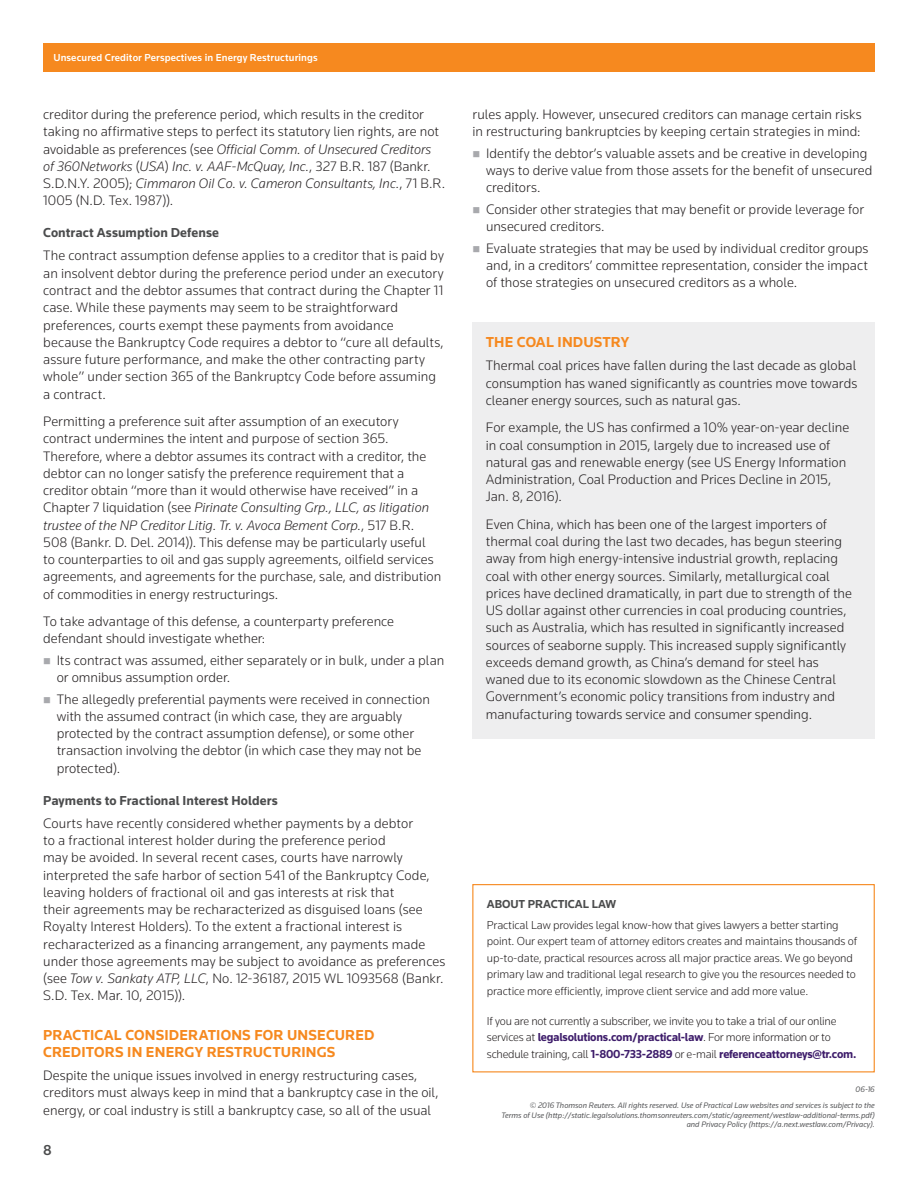
<style>
.page{position:relative;width:918px;height:1188px;background:#fff}
.page>*{position:absolute;margin:0;border:0;box-sizing:border-box;transform-origin:0 0}
.t1{font:700 15px/16.5px "Knowledge";letter-spacing:.01em;color:#f6891f}
.t2{font:500 15px "Knowledge";color:#4b4c4d}
.t3{font:300 14.25px/17.2px "Knowledge";letter-spacing:.005em;color:#231f20}
.t4{font:700 13.5px "Knowledge";letter-spacing:.005em;color:#4b4c4d}
.t5{font:300 12px/16.5px "Knowledge";letter-spacing:-.01em;color:#231f20}
.t6{font:700 12px "Knowledge";letter-spacing:-.005em;color:#4b4c4d}
.t7{font:500 10.5px "Knowledge";letter-spacing:.01em;color:#fff}
.t8{font:italic 8.25px/16.2px "Knowledge";color:#57585a;text-align:right}
.s1{font-style:italic}
.s2{font-weight:700;color:#3e1d6b}
</style>
<div class="page">
<div style="left:43px;top:43px;width:832px;height:29px;background:#f6891f"></div>
<div style="left:472px;top:884px;width:403px;height:188px;border:1px solid #f6891f"></div>
<div style="left:472px;top:322px;width:403px;height:417px;background:#eeeeef"></div>
<p class="t7" style="left:53px;top:51px;width:266px">Unsecured Creditor Perspectives in Energy Restructurings</p>
<p class="t3" style="left:43px;top:105px;width:403px">creditor during the preference period, which results in the creditor taking no affirmative steps to perfect its statutory lien rights, are not avoidable as preferences (see <span class="s1">Official Comm. of Unsecured Creditors of 360Networks</span> (<span class="s1">USA</span>) <span class="s1">Inc. v. AAF-McQuay, Inc.</span>, 327 B.R. 187 (Bankr.<br>S.D.N.Y. 2005); <span class="s1">Cimmaron Oil Co. v. Cameron Consultants, Inc.</span>, 71 B.R.<br>1005 (N.D. Tex. 1987)).</p>
<p class="t4" style="left:43px;top:224px;width:177px">Contract Assumption Defense</p>
<p class="t3" style="left:43px;top:247px;width:402px">The contract assumption defense applies to a creditor that is paid by an insolvent debtor during the preference period under an executory contract and the debtor assumes that contract during the Chapter 11 case. While these payments may seem to be straightforward preferences, courts exempt these payments from avoidance because the Bankruptcy Code requires a debtor to “cure all defaults, assure future performance, and make the other contracting party whole” under section 365 of the Bankruptcy Code before assuming a contract.</p>
<p class="t3" style="left:43px;top:412px;width:400px">Permitting a preference suit after assumption of an executory contract undermines the intent and purpose of section 365.<br>Therefore, where a debtor assumes its contract with a creditor, the debtor can no longer satisfy the preference requirement that a creditor obtain “more than it would otherwise have received” in a Chapter 7 liquidation (see <span class="s1">Pirinate Consulting Grp., LLC, as litigation trustee of the NP Creditor Litig. Tr. v. Avoca Bement Corp.</span>, 517 B.R.<br>508 (Bankr. D. Del. 2014)). This defense may be particularly useful<br>to counterparties to oil and gas supply agreements, oilfield services agreements, and agreements for the purchase, sale, and distribution of commodities in energy restructurings.</p>
<p class="t3" style="left:43px;top:613px;width:352px">To take advantage of this defense, a counterparty preference defendant should investigate whether:</p>
<p class="t3" style="left:57px;top:651px;width:389px">Its contract was assumed, either separately or in bulk, under a plan or omnibus assumption order.</p>
<p class="t3" style="left:57px;top:690px;width:375px">The allegedly preferential payments were received in connection with the assumed contract (in which case, they are arguably protected by the contract assumption defense), or some other transaction involving the debtor (in which case they may not be protected).</p>
<p class="t4" style="left:43px;top:792px;width:236px">Payments to Fractional Interest Holders</p>
<p class="t3" style="left:43px;top:814px;width:404px">Courts have recently considered whether payments by a debtor<br>to a fractional interest holder during the preference period<br>may be avoided. In several recent cases, courts have narrowly interpreted the safe harbor of section 541 of the Bankruptcy Code, leaving holders of fractional oil and gas interests at risk that<br>their agreements may be recharacterized as disguised loans (see Royalty Interest Holders). To the extent a fractional interest is recharacterized as a financing arrangement, any payments made under those agreements may be subject to avoidance as preferences (see <span class="s1">Tow v. Sankaty ATP, LLC</span>, No. 12-36187, 2015 WL 1093568 (Bankr.<br>S.D. Tex. Mar. 10, 2015)).</p>
<p class="t1" style="left:43px;top:1027px;width:333px">PRACTICAL CONSIDERATIONS FOR UNSECURED<br>CREDITORS IN ENERGY RESTRUCTURINGS</p>
<p class="t3" style="left:43px;top:1066px;width:397px">Despite the unique issues involved in energy restructuring cases, creditors must always keep in mind that a bankruptcy case in the oil, energy, or coal industry is still a bankruptcy case, so all of the usual</p>
<p class="t2" style="left:43px;top:1141px;width:10px">8</p>
<p class="t3" style="left:472px;top:105px;width:391px">rules apply. However, unsecured creditors can manage certain risks in restructuring bankruptcies by keeping certain strategies in mind:</p>
<p class="t3" style="left:486px;top:144px;width:388px">Identify the debtor’s valuable assets and be creative in developing ways to derive value from those assets for the benefit of unsecured creditors.</p>
<p class="t3" style="left:486px;top:200px;width:380px">Consider other strategies that may benefit or provide leverage for unsecured creditors.</p>
<p class="t3" style="left:486px;top:239px;width:384px;text-align:justify">Evaluate strategies that may be used by individual creditor groups and, in a creditors’ committee representation, consider the impact of those strategies on unsecured creditors as a whole.</p>
<p class="t1" style="left:486px;top:334px;width:145px">THE COAL INDUSTRY</p>
<p class="t3" style="left:486px;top:357px;width:373px;text-align:justify">Thermal coal prices have fallen during the last decade as global consumption has waned significantly as countries move towards cleaner energy sources, such as natural gas.</p>
<p class="t3" style="left:486px;top:419px;width:365px">For example, the US has confirmed a 10% year-on-year decline in coal consumption in 2015, largely due to increased use of natural gas and renewable energy (see US Energy Information Administration, Coal Production and Prices Decline in 2015, Jan. 8, 2016).</p>
<p class="t3" style="left:486px;top:515px;width:368px">Even China, which has been one of the largest importers of thermal coal during the last two decades, has begun steering away from high energy-intensive industrial growth, replacing coal with other energy sources. Similarly, metallurgical coal prices have declined dramatically, in part due to strength of the US dollar against other currencies in coal producing countries, such as Australia, which has resulted in significantly increased sources of seaborne supply. This increased supply significantly exceeds demand growth, as China’s demand for steel has waned due to its economic slowdown as the Chinese Central Government’s economic policy transitions from industry and manufacturing towards service and consumer spending.</p>
<p class="t6" style="left:487px;top:897px;width:131px">ABOUT PRACTICAL LAW</p>
<p class="t5" style="left:487px;top:916px;width:372px">Practical Law provides legal know-how that gives lawyers a better starting point. Our expert team of attorney editors creates and maintains thousands of up-to-date, practical resources across all major practice areas. We go beyond primary law and traditional legal research to give you the resources needed to practice more efficiently, improve client service and add more value.</p>
<p class="t5" style="left:487px;top:1012px;width:371px">If you are not currently a subscriber, we invite you to take a trial of our online services at <span class="s2">legalsolutions.com/practical-law</span>. For more information or to schedule training, call <span class="s2">1-800-733-2889</span> or e-mail <span class="s2">referenceattorneys@tr.com.</span></p>
<p class="t8" style="left:530px;top:1081px;width:346px">06-16<br>© 2016 Thomson Reuters. All rights reserved. Use of Practical Law websites and services is subject to the</p>
<p class="t8" style="left:502px;top:1110px;width:375px;line-height:9.8px">Terms of Use (http://static.legalsolutions.thomsonreuters.com/static/agreement/westlaw-additional-terms.pdf) and Privacy Policy (https://a.next.westlaw.com/Privacy).</p>
</div>
